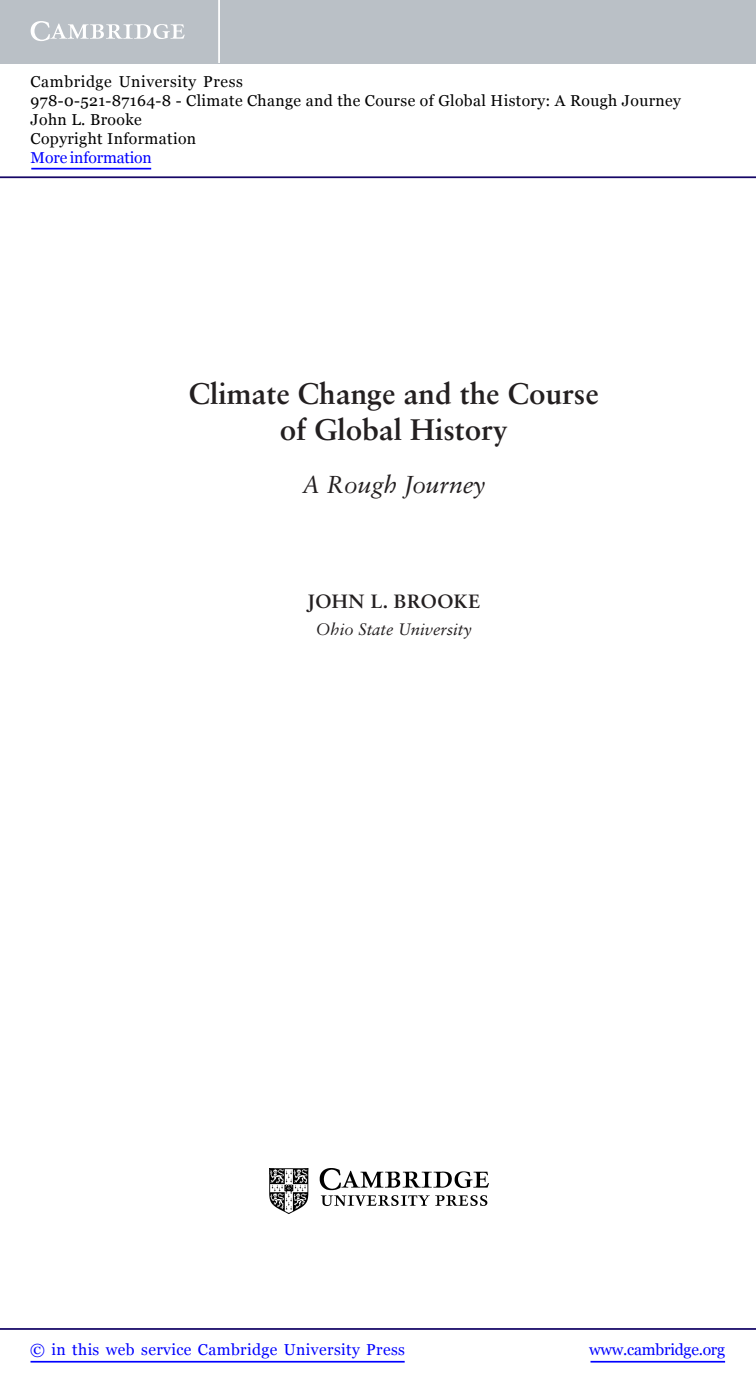
<style>
.page{position:relative;width:756px;height:1388px;background:#fff}
.page>*{position:absolute;margin:0;border:0;box-sizing:border-box;transform-origin:0 0}
.t1{font:700 29.75px/36.8px "Sabon LT Std";color:#231f20;text-align:center}
.t2{font:italic 24.5px "Sabon LT Std";color:#231f20}
.t3{font:700 19.25px "Sabon LT Std";letter-spacing:.025em;color:#231f20}
.t4{font:italic 16.62px "Sabon LT Std";color:#231f20}
.t5{font:15.75px/18.9px "Georgia";letter-spacing:.025em;color:#000}
.t6{font:15.75px "Georgia";letter-spacing:.025em;color:#00f}
.t7{font:15.75px "Georgia";letter-spacing:-.015em;color:#00f}
.t8{font:15.75px "Georgia";letter-spacing:-.01em;color:#00f}
</style>
<div class="page">
<img style="left:269px;top:1168px;width:219px;height:46px">
<hr style="left:591px;top:1361px;width:134px;height:1px;background:#00f">
<hr style="left:0;top:1328px;width:756px;height:2px;background:#150666">
<hr style="left:31px;top:1361px;width:374px;height:1px;background:#00f">
<div style="left:0;top:0;width:756px;height:63px;background:#bac0c6"></div>
<svg style="left:31px;top:21px;width:154px;height:20px"></svg>
<hr style="left:218px;top:0;width:2px;height:63px;background:#fff">
<hr style="left:0;top:176px;width:756px;height:2px;background:#150666">
<hr style="left:31px;top:168px;width:120px;height:1px;background:#00f">
<p class="t5" style="left:31px;top:72px;width:652px">Cambridge University Press<br>978-0-521-87164-8 - Climate Change and the Course of Global History: A Rough Journey John L. Brooke<br>Copyright Information</p>
<p class="t8" style="left:31px;top:148px;width:123px">More information</p>
<h1 class="t1" style="left:189px;top:378px;width:411px">Climate Change and the Course of Global History</h1>
<h2 class="t2" style="left:302px;top:474px;width:185px">A Rough Journey</h2>
<p class="t3" style="left:307px;top:594px;width:174px">JOHN L. BROOKE</p>
<p class="t4" style="left:316px;top:622px;width:157px">Ohio State University</p>
<p class="t6" style="left:30px;top:1340px;width:376px">© in this web service Cambridge University Press</p>
<p class="t7" style="left:589px;top:1340px;width:137px">www.cambridge.org</p>
</div>
